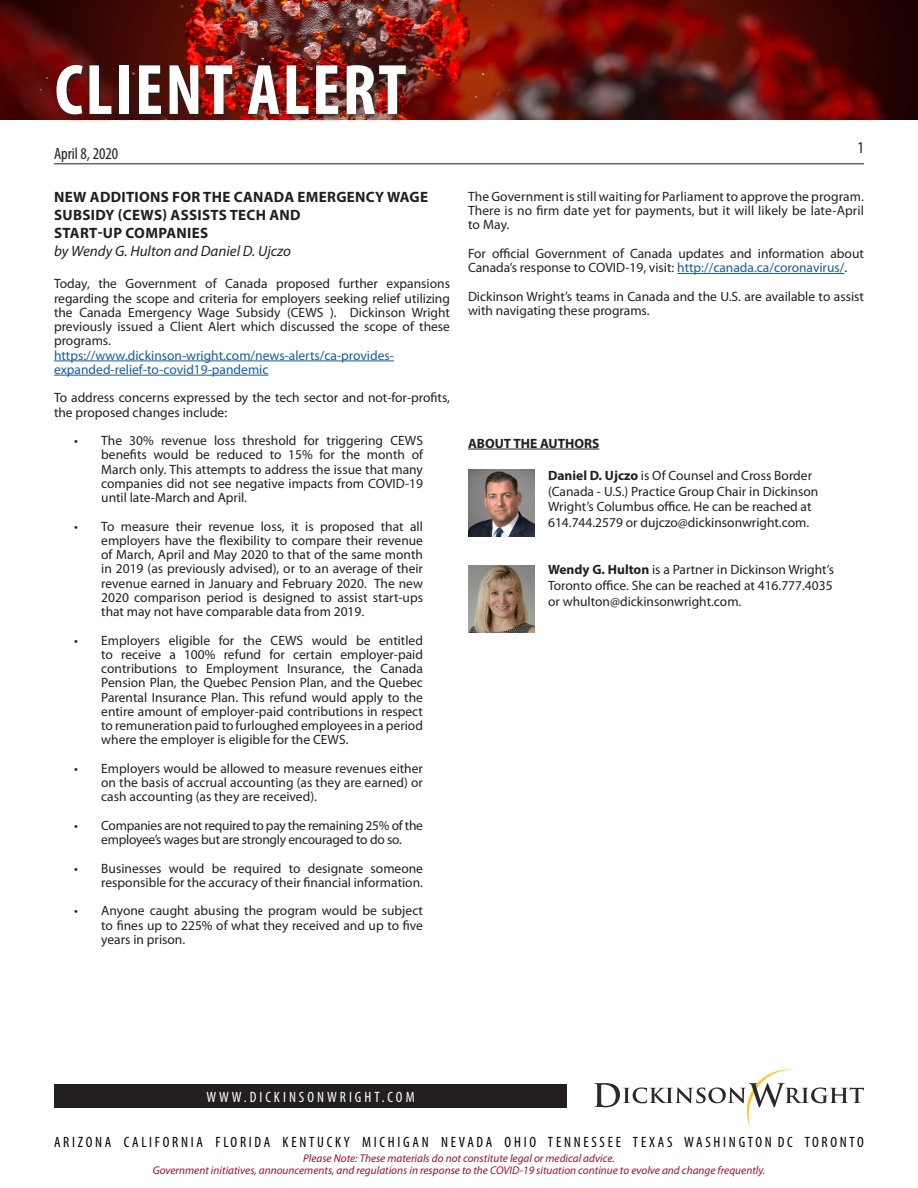
<style>
.page{position:relative;width:918px;height:1188px;background:#fff}
.page>*{position:absolute;margin:0;border:0;box-sizing:border-box;transform-origin:0 0}
.t1{font:700 condensed 72px "Myriad Pro";letter-spacing:.03em;color:#fff}
.t2{font:condensed 16.5px "Myriad Pro";color:#231f20}
.t3{font:condensed 15px "Myriad Pro";letter-spacing:.18em;color:#000}
.t4{font:700 15px/18px "Myriad Pro";letter-spacing:.02em;color:#231f20}
.t5{font:italic 15px "Myriad Pro";color:#231f20}
.t6{font:condensed 15px "Myriad Pro";letter-spacing:.2em;color:#fff}
.t7{font:13.5px/14.2px "Myriad Pro";color:#231f20;text-align:justify}
.t8{font:13.5px/14.2px "Myriad Pro";letter-spacing:-.02em;color:#231f20;text-align:center}
.t9{font:13.5px/14.2px "Myriad Pro";color:#175d9e}
.t10{font:700 13.5px "Myriad Pro";color:#231f20}
.t11{font:italic 11.25px/12px "Myriad Pro";color:#9a1033;text-align:center}
.s1{color:#175d9e}
.s2{font-weight:700}
</style>
<div class="page">
<div style="left:54px;top:1084px;width:513px;height:24px;background:#231f20"></div>
<svg style="left:594px;top:1069px;width:270px;height:59px"></svg>
<hr style="left:54px;top:163px;width:810px;height:1px;background:#231f20">
<img style="left:0;top:0;width:918px;height:120px">
<img style="left:52px;top:61px;width:362px;height:61px">
<hr style="left:54px;top:361px;width:340px;height:1px;background:#175d9e">
<hr style="left:54px;top:375px;width:214px;height:1px;background:#175d9e">
<hr style="left:677px;top:273px;width:167px;height:1px;background:#175d9e">
<hr style="left:468px;top:449px;width:131px;height:1px;background:#231f20">
<img style="left:468px;top:470px;width:67px;height:66px">
<img style="left:468px;top:566px;width:67px;height:66px">
<h1 class="t1" style="left:55px;top:45px;width:353px">CLIENT ALERT</h1>
<p class="t2" style="left:54px;top:144px;width:66px">April 8, 2020</p>
<p class="t4" style="left:54px;top:188px;width:376px">NEW ADDITIONS FOR THE CANADA EMERGENCY WAGE<br>SUBSIDY (CEWS) ASSISTS TECH AND<br>START-UP COMPANIES</p>
<p class="t5" style="left:54px;top:242px;width:239px">by Wendy G. Hulton and Daniel D. Ujczo</p>
<p class="t7" style="left:54px;top:276px;width:398px">Today, the Government of Canada proposed further expansions regarding the scope and criteria for employers seeking relief utilizing the Canada Emergency Wage Subsidy (CEWS ). Dickinson Wright previously issued a Client Alert which discussed the scope of these programs.</p>
<p class="t9" style="left:54px;top:348px;width:341px">https://www.dickinson-wright.com/news-alerts/ca-provides&shy;expanded-relief-to-covid19-pandemic</p>
<p class="t7" style="left:54px;top:390px;width:398px">To address concerns expressed by the tech sector and not-for-profits, the proposed changes include:</p>
<p class="t7" style="left:101px;top:433px;width:323px;text-indent:-27px">• The 30% revenue loss threshold for triggering CEWS benefits would be reduced to 15% for the month of March only. This attempts to address the issue that many companies did not see negative impacts from COVID-19 until late-March and April.</p>
<p class="t7" style="left:101px;top:519px;width:323px;text-indent:-27px">• To measure their revenue loss, it is proposed that all employers have the flexibility to compare their revenue of March, April and May 2020 to that of the same month in 2019 (as previously advised), or to an average of their revenue earned in January and February 2020. The new 2020 comparison period is designed to assist start-ups that may not have comparable data from 2019.</p>
<p class="t7" style="left:101px;top:633px;width:323px;text-indent:-27px">• Employers eligible for the CEWS would be entitled to receive a 100% refund for certain employer-paid contributions to Employment Insurance, the Canada Pension Plan, the Quebec Pension Plan, and the Quebec Parental Insurance Plan. This refund would apply to the entire amount of employer-paid contributions in respect to remuneration paid to furloughed employees in a period where the employer is eligible for the CEWS.</p>
<p class="t7" style="left:101px;top:761px;width:323px;text-indent:-27px">• Employers would be allowed to measure revenues either on the basis of accrual accounting (as they are earned) or cash accounting (as they are received).</p>
<p class="t8" style="left:74px;top:818px;width:350px">• Companies are not required to pay the remaining 25% of the employee’s wages but are strongly encouraged to do so.</p>
<p class="t7" style="left:74px;top:861px;width:350px;text-align:right">• Businesses would be required to designate someone responsible for the accuracy of their financial information.</p>
<p class="t7" style="left:101px;top:903px;width:323px;text-indent:-27px">• Anyone caught abusing the program would be subject to fines up to 225% of what they received and up to five years in prison.</p>
<p class="t2" style="left:858px;top:138px;width:8px">1</p>
<p class="t7" style="left:468px;top:189px;width:397px">The Government is still waiting for Parliament to approve the program.<br>There is no firm date yet for payments, but it will likely be late-April to May.</p>
<p class="t7" style="left:468px;top:246px;width:397px">For official Government of Canada updates and information about<br>Canada’s response to COVID-19, visit: <span class="s1">http://canada.ca/coronavirus/</span>.</p>
<p class="t7" style="left:468px;top:289px;width:398px">Dickinson Wright’s teams in Canada and the U.S. are available to assist with navigating these programs.</p>
<p class="t10" style="left:468px;top:434px;width:133px">ABOUT THE AUTHORS</p>
<p class="t7" style="left:548px;top:467px;width:272px;line-height:15.8px;text-align:left"><span class="s2">Daniel D. Ujczo</span> is Of Counsel and Cross Border (Canada - U.S.) Practice Group Chair in Dickinson Wright’s Columbus office. He can be reached at 614.744.2579 or dujczo@dickinsonwright.com.</p>
<p class="t7" style="left:548px;top:562px;width:288px;line-height:15.8px"><span class="s2">Wendy G. Hulton</span> is a Partner in Dickinson Wright’s Toronto office. She can be reached at 416.777.4035 or whulton@dickinsonwright.com.</p>
<p class="t6" style="left:206px;top:1088px;width:210px">WWW.DICKINSONWRIGHT.COM</p>
<p class="t3" style="left:54px;top:1133px;width:811px">ARIZONA CALIFORNIA FLORIDA KENTUCKY MICHIGAN NEVADA OHIO TENNESSEE TEXAS WASHINGTON DC TORONTO</p>
<p class="t11" style="left:153px;top:1152px;width:614px">Please Note: These materials do not constitute legal or medical advice.<br>Government initiatives, announcements, and regulations in response to the COVID-19 situation continue to evolve and change frequently.</p>
</div>
